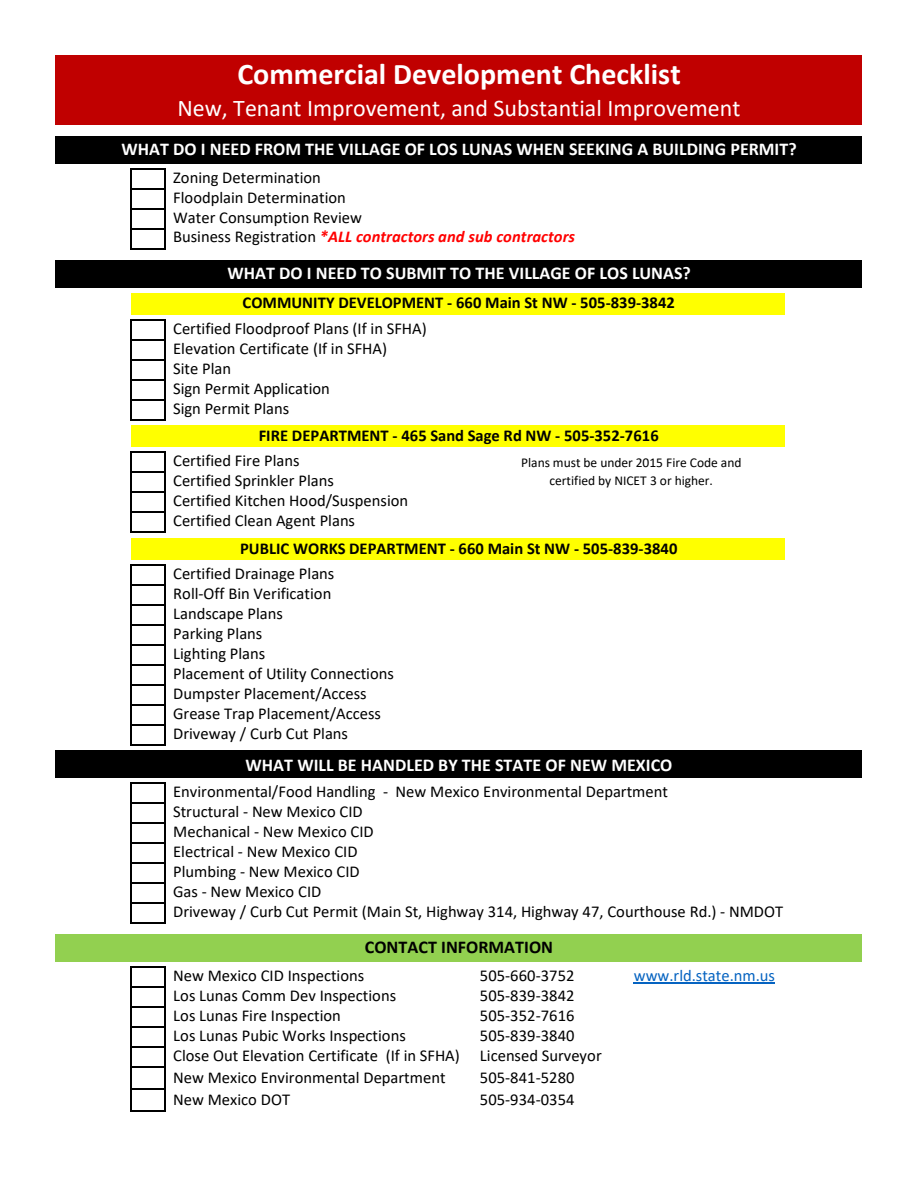
<style>
.page{position:relative;width:918px;height:1189px;background:#fff}
.page>*{position:absolute;margin:0;border:0;box-sizing:border-box;transform-origin:0 0}
.t1{font:700 30px "Calibri";color:#fff}
.t2{font:24px "Calibri";color:#fff}
.t3{font:700 18px "Calibri";color:#fff}
.t4{font:700 18px "Calibri";letter-spacing:.005em;color:#000}
.t5{font:16.5px "Calibri";color:#000}
.t6{font:700 16.5px "Calibri";letter-spacing:.005em;color:#000}
.t7{font:italic 700 16.5px "Calibri";color:#f00}
.t8{font:16.5px "Calibri";color:#0563c1}
.t9{font:13.5px/17.9px "Calibri";color:#000;text-align:center}
.s1{font-weight:400;font-style:normal;color:#000}
</style>
<div class="page">
<div style="left:55px;top:55px;width:807px;height:70px;background:#c00000"></div>
<div style="left:55px;top:136px;width:807px;height:27px;background:#000"></div>
<div style="left:55px;top:260px;width:807px;height:27px;background:#000"></div>
<div style="left:131px;top:292px;width:654px;height:22px;background:#ff0"></div>
<div style="left:131px;top:425px;width:654px;height:22px;background:#ff0"></div>
<div style="left:131px;top:537px;width:654px;height:22px;background:#ff0"></div>
<div style="left:55px;top:750px;width:807px;height:27px;background:#000"></div>
<div style="left:55px;top:933px;width:807px;height:28px;background:#92d050"></div>
<hr style="left:634px;top:982px;width:141px;height:1px;background:#0563c1">
<hr style="left:131px;top:168px;width:1px;height:81px;background:#000">
<hr style="left:165px;top:169px;width:1px;height:80px;background:#000">
<hr style="left:131px;top:319px;width:1px;height:101px;background:#000">
<hr style="left:165px;top:320px;width:1px;height:100px;background:#000">
<hr style="left:131px;top:451px;width:1px;height:82px;background:#000">
<hr style="left:165px;top:453px;width:1px;height:80px;background:#000">
<hr style="left:131px;top:564px;width:1px;height:181px;background:#000">
<hr style="left:165px;top:565px;width:1px;height:180px;background:#000">
<hr style="left:131px;top:782px;width:1px;height:141px;background:#000">
<hr style="left:165px;top:783px;width:1px;height:140px;background:#000">
<hr style="left:131px;top:966px;width:1px;height:144px;background:#000">
<hr style="left:165px;top:967px;width:1px;height:143px;background:#000">
<hr style="left:132px;top:168px;width:34px;height:1px;background:#000">
<hr style="left:132px;top:188px;width:34px;height:1px;background:#000">
<hr style="left:132px;top:208px;width:34px;height:1px;background:#000">
<hr style="left:132px;top:228px;width:34px;height:1px;background:#000">
<hr style="left:132px;top:248px;width:34px;height:1px;background:#000">
<hr style="left:132px;top:319px;width:34px;height:1px;background:#000">
<hr style="left:132px;top:339px;width:34px;height:1px;background:#000">
<hr style="left:132px;top:359px;width:34px;height:1px;background:#000">
<hr style="left:132px;top:379px;width:34px;height:1px;background:#000">
<hr style="left:132px;top:399px;width:34px;height:1px;background:#000">
<hr style="left:132px;top:419px;width:34px;height:1px;background:#000">
<hr style="left:132px;top:451px;width:34px;height:2px;background:#000">
<hr style="left:132px;top:471px;width:34px;height:2px;background:#000">
<hr style="left:132px;top:491px;width:34px;height:2px;background:#000">
<hr style="left:132px;top:511px;width:34px;height:2px;background:#000">
<hr style="left:132px;top:531px;width:34px;height:2px;background:#000">
<hr style="left:132px;top:564px;width:34px;height:1px;background:#000">
<hr style="left:132px;top:584px;width:34px;height:1px;background:#000">
<hr style="left:132px;top:604px;width:34px;height:1px;background:#000">
<hr style="left:132px;top:624px;width:34px;height:1px;background:#000">
<hr style="left:132px;top:644px;width:34px;height:1px;background:#000">
<hr style="left:132px;top:664px;width:34px;height:1px;background:#000">
<hr style="left:132px;top:684px;width:34px;height:1px;background:#000">
<hr style="left:132px;top:704px;width:34px;height:1px;background:#000">
<hr style="left:132px;top:724px;width:34px;height:1px;background:#000">
<hr style="left:132px;top:744px;width:34px;height:1px;background:#000">
<hr style="left:132px;top:782px;width:34px;height:1px;background:#000">
<hr style="left:132px;top:802px;width:34px;height:1px;background:#000">
<hr style="left:132px;top:822px;width:34px;height:1px;background:#000">
<hr style="left:132px;top:842px;width:34px;height:1px;background:#000">
<hr style="left:132px;top:862px;width:34px;height:1px;background:#000">
<hr style="left:132px;top:882px;width:34px;height:1px;background:#000">
<hr style="left:132px;top:902px;width:34px;height:1px;background:#000">
<hr style="left:132px;top:922px;width:34px;height:1px;background:#000">
<hr style="left:132px;top:966px;width:34px;height:1px;background:#000">
<hr style="left:132px;top:985px;width:34px;height:2px;background:#000">
<hr style="left:132px;top:1005px;width:34px;height:2px;background:#000">
<hr style="left:132px;top:1025px;width:34px;height:2px;background:#000">
<hr style="left:132px;top:1045px;width:34px;height:2px;background:#000">
<hr style="left:132px;top:1065px;width:34px;height:2px;background:#000">
<hr style="left:132px;top:1087px;width:34px;height:2px;background:#000">
<hr style="left:132px;top:1109px;width:34px;height:1px;background:#000">
<p class="t1" style="left:237px;top:53px;width:445px">Commercial Development Checklist</p>
<p class="t2" style="left:178px;top:91px;width:564px">New, Tenant Improvement, and Substantial Improvement</p>
<p class="t3" style="left:121px;top:136px;width:677px">WHAT DO I NEED FROM THE VILLAGE OF LOS LUNAS WHEN SEEKING A BUILDING PERMIT?</p>
<p class="t5" style="left:173px;top:166px;width:149px">Zoning Determination</p>
<p class="t5" style="left:173px;top:186px;width:174px">Floodplain Determination</p>
<p class="t5" style="left:173px;top:206px;width:190px">Water Consumption Review</p>
<p class="t7" style="left:173px;top:225px;width:403px"><span class="s1">Business Registration</span> *ALL contractors and sub contractors</p>
<p class="t3" style="left:227px;top:260px;width:465px">WHAT DO I NEED TO SUBMIT TO THE VILLAGE OF LOS LUNAS?</p>
<p class="t6" style="left:243px;top:291px;width:434px">COMMUNITY DEVELOPMENT - 660 Main St NW - 505-839-3842</p>
<p class="t5" style="left:173px;top:317px;width:255px">Certified Floodproof Plans (If in SFHA)</p>
<p class="t5" style="left:173px;top:337px;width:215px">Elevation Certificate (If in SFHA)</p>
<p class="t5" style="left:173px;top:357px;width:59px">Site Plan</p>
<p class="t5" style="left:173px;top:377px;width:158px">Sign Permit Application</p>
<p class="t5" style="left:173px;top:397px;width:118px">Sign Permit Plans</p>
<p class="t5" style="left:173px;top:449px;width:128px">Certified Fire Plans</p>
<p class="t5" style="left:173px;top:469px;width:162px">Certified Sprinkler Plans</p>
<p class="t5" style="left:173px;top:489px;width:237px">Certified Kitchen Hood/Suspension</p>
<p class="t5" style="left:173px;top:509px;width:183px">Certified Clean Agent Plans</p>
<p class="t5" style="left:173px;top:562px;width:163px">Certified Drainage Plans</p>
<p class="t5" style="left:173px;top:582px;width:160px">Roll-Off Bin Verification</p>
<p class="t5" style="left:173px;top:602px;width:111px">Landscape Plans</p>
<p class="t5" style="left:173px;top:622px;width:91px">Parking Plans</p>
<p class="t5" style="left:173px;top:641px;width:94px">Lighting Plans</p>
<p class="t5" style="left:173px;top:661px;width:222px">Placement of Utility Connections</p>
<p class="t5" style="left:173px;top:681px;width:195px">Dumpster Placement/Access</p>
<p class="t5" style="left:173px;top:701px;width:209px">Grease Trap Placement/Access</p>
<p class="t5" style="left:173px;top:721px;width:176px">Driveway / Curb Cut Plans</p>
<p class="t6" style="left:259px;top:423px;width:402px">FIRE DEPARTMENT - 465 Sand Sage Rd NW - 505-352-7616</p>
<p class="t9" style="left:521px;top:453px;width:222px">Plans must be under 2015 Fire Code and certified by NICET 3 or higher.</p>
<p class="t6" style="left:240px;top:536px;width:439px">PUBLIC WORKS DEPARTMENT - 660 Main St NW - 505-839-3840</p>
<p class="t3" style="left:246px;top:752px;width:428px">WHAT WILL BE HANDLED BY THE STATE OF NEW MEXICO</p>
<p class="t5" style="left:173px;top:780px;width:496px">Environmental/Food Handling - New Mexico Environmental Department</p>
<p class="t5" style="left:173px;top:800px;width:191px">Structural - New Mexico CID</p>
<p class="t5" style="left:173px;top:820px;width:202px">Mechanical - New Mexico CID</p>
<p class="t5" style="left:173px;top:839px;width:186px">Electrical - New Mexico CID</p>
<p class="t5" style="left:173px;top:859px;width:188px">Plumbing - New Mexico CID</p>
<p class="t5" style="left:173px;top:879px;width:150px">Gas - New Mexico CID</p>
<p class="t5" style="left:173px;top:899px;width:612px">Driveway / Curb Cut Permit (Main St, Highway 314, Highway 47, Courthouse Rd.) - NMDOT</p>
<p class="t4" style="left:365px;top:934px;width:190px">CONTACT INFORMATION</p>
<p class="t5" style="left:173px;top:963px;width:193px">New Mexico CID Inspections</p>
<p class="t5" style="left:480px;top:963px;width:96px">505-660-3752</p>
<p class="t8" style="left:634px;top:963px;width:143px">www.rld.state.nm.us</p>
<p class="t5" style="left:173px;top:983px;width:224px">Los Lunas Comm Dev Inspections</p>
<p class="t5" style="left:480px;top:983px;width:96px">505-839-3842</p>
<p class="t5" style="left:173px;top:1003px;width:169px">Los Lunas Fire Inspection</p>
<p class="t5" style="left:480px;top:1003px;width:96px">505-352-7616</p>
<p class="t5" style="left:173px;top:1023px;width:234px">Los Lunas Pubic Works Inspections</p>
<p class="t5" style="left:480px;top:1023px;width:96px">505-839-3840</p>
<p class="t5" style="left:173px;top:1043px;width:288px">Close Out Elevation Certificate (If in SFHA)</p>
<p class="t5" style="left:480px;top:1043px;width:123px">Licensed Surveyor</p>
<p class="t5" style="left:173px;top:1065px;width:274px">New Mexico Environmental Department</p>
<p class="t5" style="left:480px;top:1065px;width:96px">505-841-5280</p>
<p class="t5" style="left:173px;top:1087px;width:118px">New Mexico DOT</p>
<p class="t5" style="left:480px;top:1087px;width:96px">505-934-0354</p>
</div>
